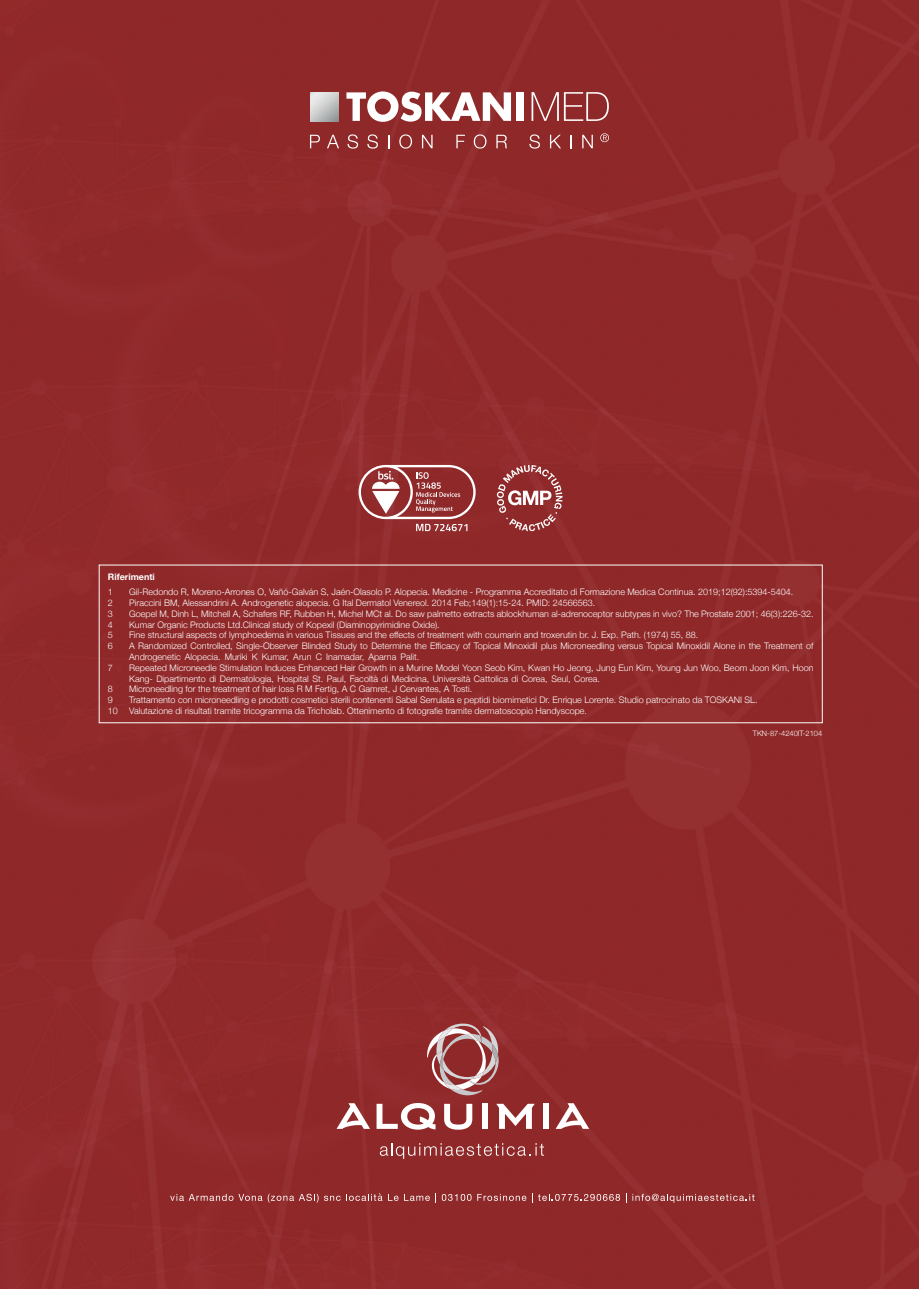
<style>
.page{position:relative;width:919px;height:1289px;background:#fff}
.page>*{position:absolute;margin:0;border:0;box-sizing:border-box;transform-origin:0 0}
.Text_notes{font:300 9px/10.8px "Helvetica Neue";color:#fff}
.Notas{font:700 9px "Helvetica Neue";color:#fff}
.Text_notes-2{font:300 7.5px "Helvetica Neue";color:#fff}
</style>
<div class="page">
<img style="left:0;top:0;width:918px;height:1288px">
<svg style="left:497px;top:465px;width:65px;height:66px;background:#a65454"></svg>
<svg style="left:358px;top:465px;width:117px;height:66px;background:#a95a5b"></svg>
<svg style="left:444px;top:1103px;width:28px;height:26px"></svg>
<svg style="left:336px;top:1103px;width:34px;height:25px"></svg>
<div style="left:482px;top:1103px;width:6px;height:25px;background:#fff"></div>
<svg style="left:496px;top:1103px;width:38px;height:25px"></svg>
<div style="left:542px;top:1103px;width:6px;height:25px;background:#fff"></div>
<svg style="left:555px;top:1103px;width:34px;height:25px"></svg>
<svg style="left:376px;top:1102px;width:59px;height:27px"></svg>
<svg style="left:426px;top:1023px;width:73px;height:72px;background:#a96465"></svg>
<svg style="left:380px;top:1143px;width:164px;height:15px;background:#a24d4d"></svg>
<svg style="left:170px;top:1193px;width:92px;height:7px"></svg>
<svg style="left:268px;top:1193px;width:50px;height:9px"></svg>
<svg style="left:324px;top:1195px;width:16px;height:5px"></svg>
<svg style="left:346px;top:1193px;width:36px;height:7px"></svg>
<svg style="left:388px;top:1193px;width:10px;height:7px"></svg>
<svg style="left:404px;top:1193px;width:32px;height:9px"></svg>
<svg style="left:442px;top:1193px;width:29px;height:7px"></svg>
<svg style="left:477px;top:1193px;width:49px;height:7px"></svg>
<svg style="left:532px;top:1193px;width:88px;height:9px"></svg>
<svg style="left:626px;top:1193px;width:128px;height:9px"></svg>
<svg style="left:600px;top:133px;width:9px;height:9px"></svg>
<svg style="left:346px;top:91px;width:165px;height:31px"></svg>
<div style="left:516px;top:92px;width:7px;height:29px;background:#fff"></div>
<svg style="left:531px;top:92px;width:78px;height:29px;background:#a55454"></svg>
<img style="left:310px;top:92px;width:28px;height:29px">
<svg style="left:310px;top:135px;width:10px;height:13px"></svg>
<svg style="left:327px;top:135px;width:12px;height:13px"></svg>
<svg style="left:347px;top:134px;width:11px;height:15px"></svg>
<svg style="left:367px;top:134px;width:11px;height:15px"></svg>
<svg style="left:388px;top:135px;width:1px;height:13px"></svg>
<svg style="left:399px;top:134px;width:13px;height:15px"></svg>
<svg style="left:422px;top:135px;width:10px;height:13px"></svg>
<svg style="left:456px;top:135px;width:9px;height:13px"></svg>
<svg style="left:473px;top:134px;width:13px;height:15px"></svg>
<svg style="left:496px;top:135px;width:11px;height:13px"></svg>
<svg style="left:529px;top:134px;width:11px;height:15px"></svg>
<svg style="left:550px;top:135px;width:11px;height:13px"></svg>
<svg style="left:570px;top:135px;width:1px;height:13px"></svg>
<svg style="left:582px;top:135px;width:10px;height:13px"></svg>
<p class="Notas" style="left:108px;top:570px;width:48px">Riferimenti</p>
<p class="Text_notes" style="left:108px;top:586px;width:7px">1</p>
<p class="Text_notes" style="left:129px;top:586px;width:665px">Gil-Redondo R, Moreno-Arrones O, Vañó-Galván S, Jaén-Olasolo P. Alopecia. Medicine - Programma Accreditato di Formazione Medica Continua. 2019;12(92):5394-5404.</p>
<p class="Text_notes" style="left:108px;top:596px;width:7px">2</p>
<p class="Text_notes" style="left:129px;top:596px;width:467px">Piraccini BM, Alessandrini A. Androgenetic alopecia. G Ital Dermatol Venereol. 2014 Feb;149(1):15-24. PMID: 24566563.</p>
<p class="Text_notes" style="left:108px;top:607px;width:7px">3</p>
<p class="Text_notes" style="left:129px;top:607px;width:685px">Goepel M, Dinh L, Mitchell A, Schafers RF, Rubben H, Michel MCt al. Do saw palmetto extracts ablockhuman al-adrenoceptor subtypes in vivo? The Prostate 2001; 46(3):226-32.</p>
<p class="Text_notes" style="left:108px;top:618px;width:7px">4</p>
<p class="Text_notes" style="left:129px;top:618px;width:312px">Kumar Organic Products Ltd.Clinical study of Kopexil (Diaminopyrimidine Oxide).</p>
<p class="Text_notes" style="left:108px;top:629px;width:7px">5</p>
<p class="Text_notes" style="left:129px;top:629px;width:570px">Fine structural aspects of lymphoedema in various Tissues and the effects of treatment with coumarin and troxerutin br. J. Exp. Path. (1974) 55, 88.</p>
<p class="Text_notes" style="left:108px;top:640px;width:7px">6</p>
<p class="Text_notes" style="left:129px;top:640px;width:685px">A Randomized Controlled, Single-Observer Blinded Study to Determine the Efficacy of Topical Minoxidil plus Microneedling versus Topical Minoxidil Alone in the Treatment of<br>Androgenetic Alopecia. Muriki K Kumar, Arun C Inamadar, Aparna Palit.</p>
<p class="Text_notes" style="left:108px;top:661px;width:7px">7</p>
<p class="Text_notes" style="left:129px;top:661px;width:685px">Repeated Microneedle Stimulation Induces Enhanced Hair Growth in a Murine Model Yoon Seob Kim, Kwan Ho Jeong, Jung Eun Kim, Young Jun Woo, Beom Joon Kim, Hoon<br>Kang- Dipartimento di Dermatologia, Hospital St. Paul, Facoltà di Medicina, Università Cattolica di Corea, Seul, Corea.</p>
<p class="Text_notes" style="left:108px;top:683px;width:7px">8</p>
<p class="Text_notes" style="left:129px;top:683px;width:344px">Microneedling for the treatment of hair loss R M Fertig, A C Gamret, J Cervantes, A Tosti.</p>
<p class="Text_notes" style="left:108px;top:694px;width:7px">9</p>
<p class="Text_notes" style="left:129px;top:694px;width:630px">Trattamento con microneedling e prodotti cosmetici sterili contenenti Sabal Serrulata e peptidi biomimetici Dr. Enrique Lorente. Studio patrocinato da TOSKANI SL.</p>
<p class="Text_notes" style="left:108px;top:704px;width:12px">10</p>
<p class="Text_notes" style="left:129px;top:704px;width:459px">Valutazione di risultati tramite tricogramma da Tricholab. Ottenimento di fotografie tramite dermatoscopio Handyscope.</p>
<p class="Text_notes-2" style="left:752px;top:727px;width:71px">TKN-87-4240IT-2104</p>
</div>
